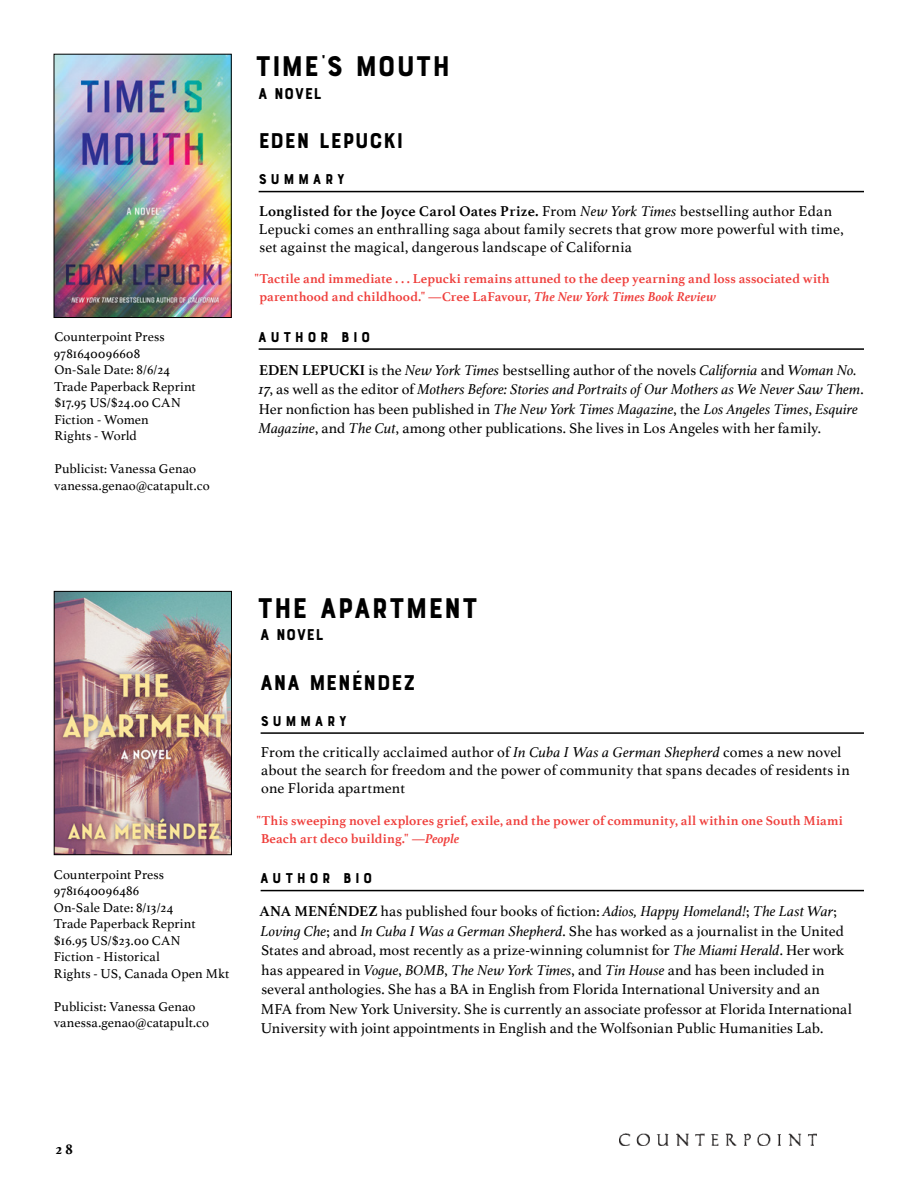
<style>
.page{position:relative;width:918px;height:1188px;background:#fff}
.page>*{position:absolute;margin:0;border:0;box-sizing:border-box;transform-origin:0 0}
.t1{font:30px "Bourton Base";letter-spacing:.02em;color:#000}
.t2{font:22.5px "Bourton Base";letter-spacing:.005em;color:#000}
.t3{font:16.5px "Bourton Base";letter-spacing:.015em;color:#000}
.t4{font:15px/19.5px "Athelas";letter-spacing:.005em;color:#000}
.t5{font:15px "Bourton Base";letter-spacing:.23em;color:#000}
.t6{font:700 15px "Athelas";color:#000}
.t7{font:13.5px/16.5px "Athelas";letter-spacing:.01em;color:#000}
.t8{font:700 13.5px/18px "Athelas";letter-spacing:.01em;color:#ef3e3b}
.s1{font-weight:700}
.s2{font-style:italic}
</style>
<div class="page">
<img style="left:619px;top:1133px;width:197px;height:13px">
<hr style="left:261px;top:732px;width:603px;height:2px;background:#000">
<hr style="left:261px;top:890px;width:603px;height:1px;background:#000">
<img style="left:56px;top:56px;width:173px;height:260px">
<div style="left:54px;top:54px;width:177px;height:264px;border:1px solid #000"></div>
<hr style="left:259px;top:191px;width:605px;height:1px;background:#000">
<hr style="left:259px;top:348px;width:605px;height:2px;background:#000">
<img style="left:56px;top:593px;width:174px;height:260px">
<div style="left:54px;top:591px;width:178px;height:264px;border:1px solid #000"></div>
<p class="t7" style="left:54px;top:328px;width:144px">Counterpoint Press<br>9781640096608<br>On-Sale Date: 8/6/24<br>Trade Paperback Reprint $17.95 US/$24.00 CAN<br>Fiction - Women<br>Rights - World</p>
<p class="t7" style="left:54px;top:460px;width:157px">Publicist: Vanessa Genao vanessa.genao@catapult.co</p>
<h1 class="t1" style="left:256px;top:48px;width:197px">TIME'S MOUTH</h1>
<p class="t3" style="left:258px;top:83px;width:65px">A NOVEL</p>
<h2 class="t2" style="left:258px;top:127px;width:147px">EDEN LEPUCKI</h2>
<p class="t5" style="left:259px;top:170px;width:88px">SUMMARY</p>
<p class="t4" style="left:259px;top:201px;width:586px;line-height:18px"><span class="s1">Longlisted for the Joyce Carol Oates Prize.</span> From <span class="s2">New York Times</span> bestselling author Edan<br>Lepucki comes an enthralling saga about family secrets that grow more powerful with time, set against the magical, dangerous landscape of California</p>
<p class="t8" style="left:259px;top:269px;width:572px;text-indent:-5px">"Tactile and immediate . . . Lepucki remains attuned to the deep yearning and loss associated with parenthood and childhood." —Cree LaFavour, <span class="s2">The New York Times Book Review</span></p>
<p class="t5" style="left:258px;top:327px;width:114px">AUTHOR BIO</p>
<p class="t4" style="left:259px;top:359px;width:607px"><span class="s1">EDEN LEPUCKI</span> is the <span class="s2">New York Times</span> bestselling author of the novels <span class="s2">California</span> and <span class="s2">Woman No.<br>17</span>, as well as the editor of <span class="s2">Mothers Before: Stories and Portraits of Our Mothers as We Never Saw Them</span>.<br>Her nonfiction has been published in <span class="s2">The New York Times Magazine</span>, the <span class="s2">Los Angeles Times</span>, <span class="s2">Esquire Magazine</span>, and <span class="s2">The Cut</span>, among other publications. She lives in Los Angeles with her family.</p>
<p class="t7" style="left:54px;top:866px;width:177px">Counterpoint Press<br>9781640096486<br>On-Sale Date: 8/13/24<br>Trade Paperback Reprint $16.95 US/$23.00 CAN<br>Fiction - Historical<br>Rights - US, Canada Open Mkt</p>
<p class="t7" style="left:54px;top:998px;width:157px">Publicist: Vanessa Genao vanessa.genao@catapult.co</p>
<h1 class="t1" style="left:257px;top:589px;width:222px">THE APARTMENT</h1>
<p class="t3" style="left:260px;top:624px;width:65px">A NOVEL</p>
<h2 class="t2" style="left:260px;top:668px;width:158px">ANA MENÉNDEZ</h2>
<p class="t5" style="left:261px;top:711px;width:88px">SUMMARY</p>
<p class="t4" style="left:261px;top:743px;width:590px;line-height:18px">From the critically acclaimed author of <span class="s2">In Cuba I Was a German Shepherd</span> comes a new novel about the search for freedom and the power of community that spans decades of residents in one Florida apartment</p>
<p class="t8" style="left:261px;top:811px;width:583px;text-indent:-5px">"This sweeping novel explores grief, exile, and the power of community, all within one South Miami<br>Beach art deco building." —<span class="s2">People</span></p>
<p class="t5" style="left:260px;top:869px;width:114px">AUTHOR BIO</p>
<p class="t4" style="left:259px;top:901px;width:594px"><span class="s1">ANA MENÉNDEZ</span> has published four books of fiction: <span class="s2">Adios, Happy Homeland!</span>; <span class="s2">The Last War</span>; <span class="s2">Loving Che</span>; and <span class="s2">In Cuba I Was a German Shepherd</span>. She has worked as a journalist in the United States and abroad, most recently as a prize-winning columnist for <span class="s2">The Miami Herald</span>. Her work has appeared in <span class="s2">Vogue</span>, <span class="s2">BOMB</span>, <span class="s2">The New York Times</span>, and <span class="s2">Tin House</span> and has been included in several anthologies. She has a BA in English from Florida International University and an MFA from New York University. She is currently an associate professor at Florida International University with joint appointments in English and the Wolfsonian Public Humanities Lab.</p>
<p class="t6" style="left:56px;top:1137px;width:18px">28</p>
</div>
